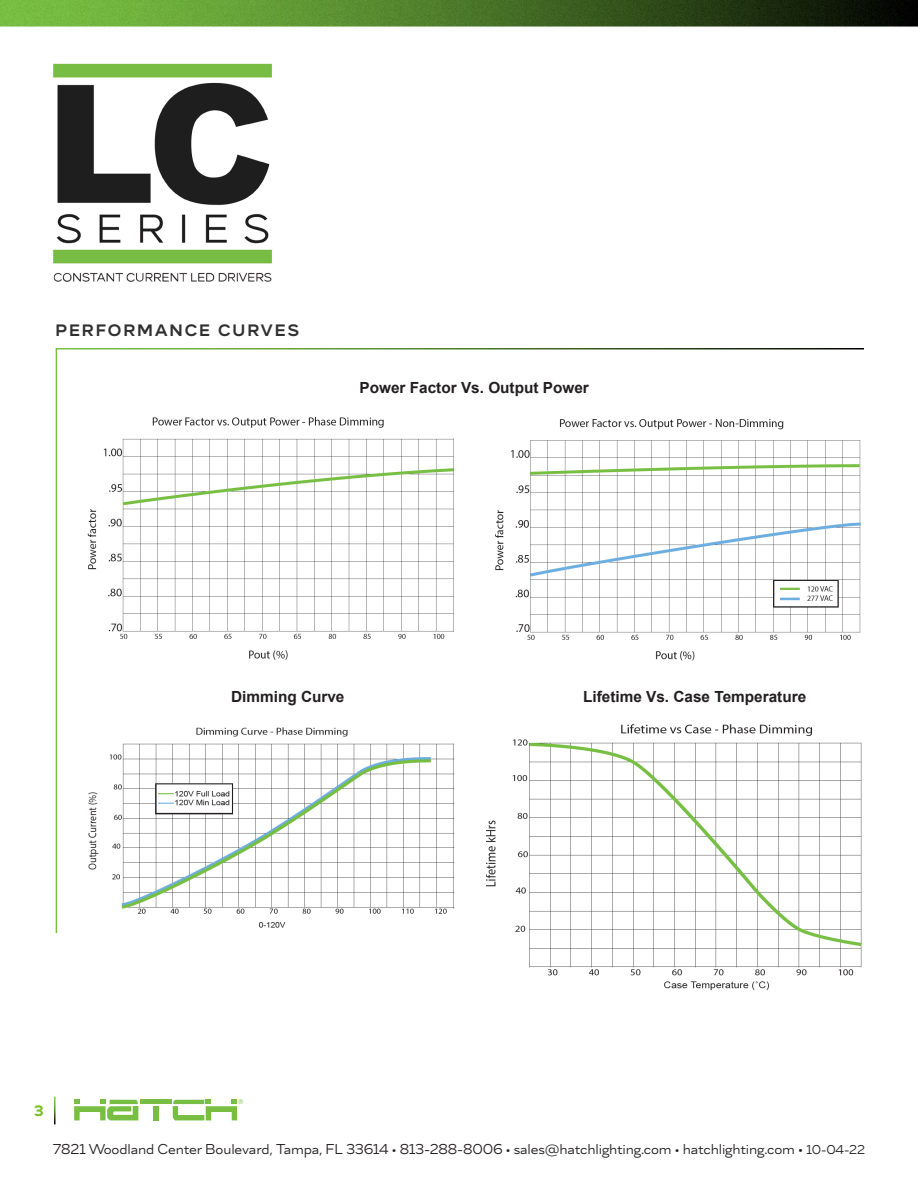
<style>
.page{position:relative;width:918px;height:1188px;background:#fff}
.page>*{position:absolute;margin:0;border:0;box-sizing:border-box;transform-origin:0 0}
.t1{font:700 16.5px "Skie Wide";letter-spacing:.12em;color:#303030}
.t2{font:700 15.3px "Arial";color:#231f20}
.t3{font:700 15px "Skie Wide";color:#75ba1f}
.t4{font:14.25px "Skie Wide";letter-spacing:-.01em;color:#231f20}
.t5{font:6.6px "Helvetica";color:#78be43}
.s1{font-size:15px}
.s2{font-size:12.75px}
</style>
<div class="page">
<hr style="left:140px;top:1100px;width:32px;height:4px;background:#78be43">
<div style="left:153px;top:1106px;width:5px;height:14px;background:#78be43"></div>
<svg style="left:74px;top:1100px;width:64px;height:20px"></svg>
<svg style="left:173px;top:1100px;width:64px;height:20px"></svg>
<img style="left:1px;top:1px;width:917px;height:26px">
<img style="left:53px;top:63px;width:219px;height:219px">
<svg style="left:55px;top:348px;width:809px;height:586px"></svg>
<img style="left:75px;top:414px;width:789px;height:249px">
<img style="left:485px;top:721px;width:379px;height:270px">
<img style="left:82px;top:721px;width:403px;height:213px">
<p class="t1" style="left:56px;top:324px;width:245px">PERFORMANCE CURVES</p>
<p class="t2" style="left:360px;top:378px;width:231px">Power Factor Vs. Output Power</p>
<p class="t2" style="left:231px;top:687px;width:115px">Dimming Curve</p>
<p class="t2" style="left:583px;top:687px;width:225px">Lifetime Vs. Case Temperature</p>
<p class="t3" style="left:34px;top:1105px;width:11px">3</p>
<p class="t5" style="left:238px;top:1098px;width:6px">®</p>
<p class="t4" style="left:53px;top:1143px;width:814px">7821 Woodland Center Boulevard, Tampa, FL 33614 • 813-288-8006 • sales@hatchlighting.com • hatchlighting.com <span class="s1">•</span> <span class="s2">10-04-22</span></p>
</div>
